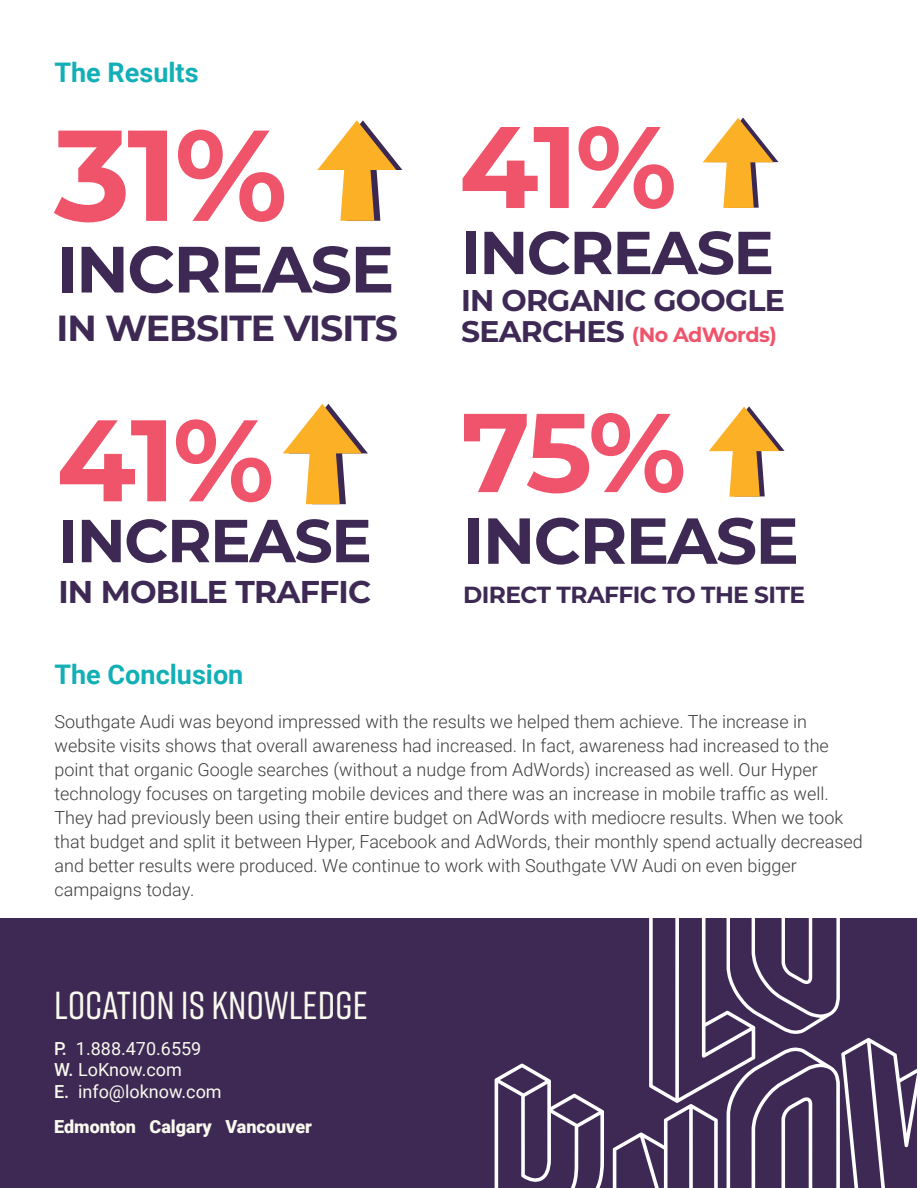
<style>
.page{position:relative;width:918px;height:1188px;background:#fff}
.page>*{position:absolute;margin:0;border:0;box-sizing:border-box;transform-origin:0 0}
.t1{font:700 129px "Montserrat";color:#f0546b}
.t2{font:700 115.8px "Montserrat";color:#f0546b}
.t3{font:700 111.75px "Montserrat";color:#f0546d}
.t4{font:700 65.25px "Montserrat";letter-spacing:-.025em;color:#3d2954}
.t5{font:700 64.95px "Montserrat";letter-spacing:-.025em;color:#3d2954}
.t6{font:700 60.6px "Montserrat";letter-spacing:-.025em;color:#3d2954}
.t7{font:700 60.45px "Montserrat";letter-spacing:-.025em;color:#3d2954}
.t8{font:500 39px "Rift";color:#f9f9ee}
.t9{font:700 36.3px "Montserrat";letter-spacing:-.025em;color:#3d2954}
.t10{font:700 31.5px "Montserrat";letter-spacing:-.025em;color:#3d2954}
.t11{font:700 30px "Montserrat";letter-spacing:-.025em;color:#3d2954}
.t12{font:700 27px "Roboto";color:#13afb7}
.t13{font:700 23.25px "Montserrat";letter-spacing:-.025em;color:#3d2954}
.t14{font:700 20.55px "Montserrat";letter-spacing:-.025em;color:#f0546b}
.t15{font:300 18px/24px "Roboto";color:#3e3e3f}
.t16{font:18px/21.6px "Roboto";color:#f9f9ee}
.t17{font:900 18px "Roboto";color:#f9f9ee}
.s1{font-size:29.85px;color:#3d2954}
.s2{font-weight:500}
</style>
<div class="page">
<div style="left:1px;top:918px;width:916px;height:270px;background:#3d2954"></div>
<svg style="left:495px;top:1064px;width:109px;height:124px"></svg>
<svg style="left:613px;top:919px;width:304px;height:269px"></svg>
<svg style="left:703px;top:118px;width:75px;height:90px"></svg>
<svg style="left:709px;top:406px;width:75px;height:91px"></svg>
<svg style="left:317px;top:120px;width:85px;height:101px"></svg>
<svg style="left:283px;top:404px;width:85px;height:100px"></svg>
<p class="t12" style="left:54px;top:54px;width:146px">The Results</p>
<p class="t1" style="left:54px;top:82px;width:235px">31%</p>
<p class="t2" style="left:459px;top:83px;width:219px">41%</p>
<p class="t4" style="left:56px;top:222px;width:339px">INCREASE</p>
<p class="t9" style="left:56px;top:301px;width:343px">IN WEBSITE VISITS</p>
<p class="t7" style="left:461px;top:209px;width:314px">INCREASE</p>
<p class="t11" style="left:461px;top:279px;width:325px">IN ORGANIC GOOGLE</p>
<p class="t14" style="left:461px;top:320px;width:317px"><span class="s1">SEARCHES</span> (No AdWords)</p>
<p class="t2" style="left:56px;top:377px;width:219px">41%</p>
<p class="t3" style="left:461px;top:372px;width:227px">75%</p>
<p class="t6" style="left:58px;top:497px;width:315px">INCREASE</p>
<p class="t5" style="left:463px;top:494px;width:337px">INCREASE</p>
<p class="t10" style="left:58px;top:569px;width:314px">IN MOBILE TRAFFIC</p>
<p class="t13" style="left:463px;top:577px;width:343px">DIRECT TRAFFIC TO THE SITE</p>
<p class="t12" style="left:54px;top:656px;width:190px">The Conclusion</p>
<p class="t15" style="left:54px;top:709px;width:810px">Southgate Audi was beyond impressed with the results we helped them achieve. The increase in website visits shows that overall awareness had increased. In fact, awareness had increased to the point that organic Google searches (without a nudge from AdWords) increased as well. Our Hyper technology focuses on targeting mobile devices and there was an increase in mobile traffic as well.<br>They had previously been using their entire budget on AdWords with mediocre results. When we took that budget and split it between Hyper, Facebook and AdWords, their monthly spend actually decreased and better results were produced. We continue to work with Southgate VW Audi on even bigger campaigns today.</p>
<h3 class="t8" style="left:54px;top:978px;width:315px">LOCATION IS KNOWLEDGE</h3>
<p class="t16" style="left:54px;top:1037px;width:169px"><span class="s2">P.</span> 1.888.470.6559<br><span class="s2">W.</span> LoKnow.com<br><span class="s2">E.</span> info@loknow.com</p>
<p class="t17" style="left:54px;top:1114px;width:260px">Edmonton Calgary Vancouver</p>
</div>
